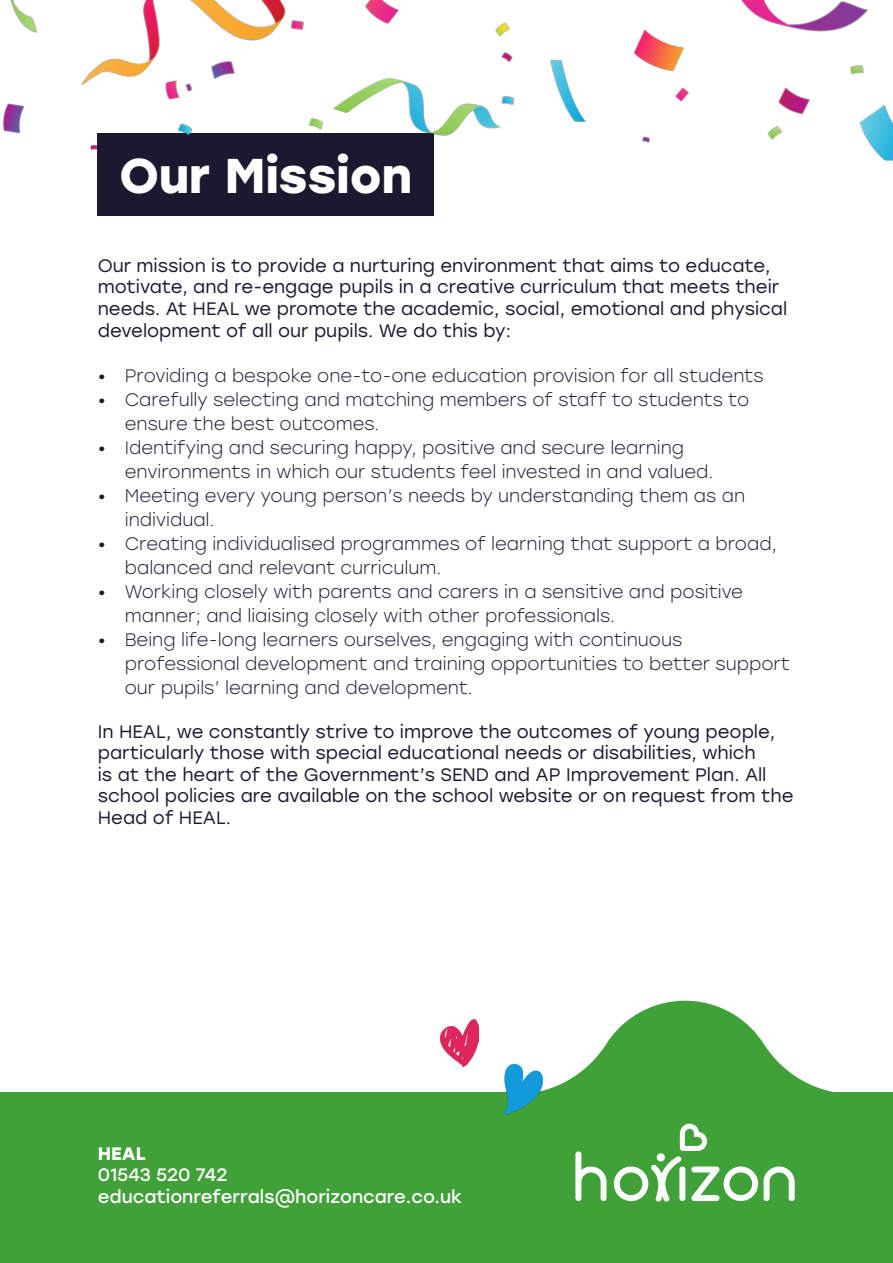
<style>
.page{position:relative;width:893px;height:1263px;background:#fff}
.page>*{position:absolute;margin:0;border:0;box-sizing:border-box;transform-origin:0 0}
.t1{font:700 48.75px "Stolzl";color:#fff}
.t2{font:300 18px/24px "Stolzl";color:#1a1930}
.t3{font:18px/21.6px "Stolzl";color:#1a1930}
.t4{font:18px/21.6px "Stolzl";color:#fff}
.s1{font-weight:700}
</style>
<div class="page">
<div style="left:97px;top:133px;width:337px;height:83px;background:#1a1930"></div>
<div style="left:0;top:1093px;width:893px;height:170px;background:#40a139"></div>
<svg style="left:542px;top:1000px;width:311px;height:93px"></svg>
<svg style="left:575px;top:1151px;width:31px;height:50px"></svg>
<svg style="left:764px;top:1166px;width:31px;height:35px"></svg>
<svg style="left:614px;top:1124px;width:144px;height:77px"></svg>
<img style="left:440px;top:1020px;width:39px;height:46px">
<img style="left:504px;top:1064px;width:38px;height:50px">
<img style="left:2px;top:0;width:891px;height:161px">
<p class="t1" style="left:119px;top:140px;width:294px">Our Mission</p>
<p class="t3" style="left:98px;top:254px;width:691px">Our mission is to provide a nurturing environment that aims to educate, motivate, and re-engage pupils in a creative curriculum that meets their needs. At HEAL we promote the academic, social, emotional and physical development of all our pupils. We do this by:</p>
<p class="t2" style="left:98px;top:363px;width:667px">• Providing a bespoke one-to-one education provision for all students</p>
<p class="t2" style="left:125px;top:387px;width:626px;text-indent:-27px">• Carefully selecting and matching members of staff to students to ensure the best outcomes.</p>
<p class="t2" style="left:125px;top:435px;width:590px;text-indent:-27px">• Identifying and securing happy, positive and secure learning environments in which our students feel invested in and valued.</p>
<p class="t2" style="left:125px;top:483px;width:622px;text-indent:-27px">• Meeting every young person’s needs by understanding them as an individual.</p>
<p class="t2" style="left:125px;top:531px;width:653px;text-indent:-27px">• Creating individualised programmes of learning that support a broad, balanced and relevant curriculum.</p>
<p class="t2" style="left:125px;top:579px;width:620px;text-indent:-27px">• Working closely with parents and carers in a sensitive and positive manner; and liaising closely with other professionals.</p>
<p class="t2" style="left:125px;top:627px;width:667px;text-indent:-27px">• Being life-long learners ourselves, engaging with continuous professional development and training opportunities to better support our pupils’ learning and development.</p>
<p class="t3" style="left:98px;top:720px;width:697px">In HEAL, we constantly strive to improve the outcomes of young people, particularly those with special educational needs or disabilities, which<br>is at the heart of the Government’s SEND and AP Improvement Plan. All school policies are available on the school website or on request from the Head of HEAL.</p>
<p class="t4" style="left:98px;top:1141px;width:131px"><span class="s1">HEAL<br></span>01543 520 742</p>
<p class="t4" style="left:98px;top:1185px;width:366px">educationreferrals@horizoncare.co.uk</p>
</div>
